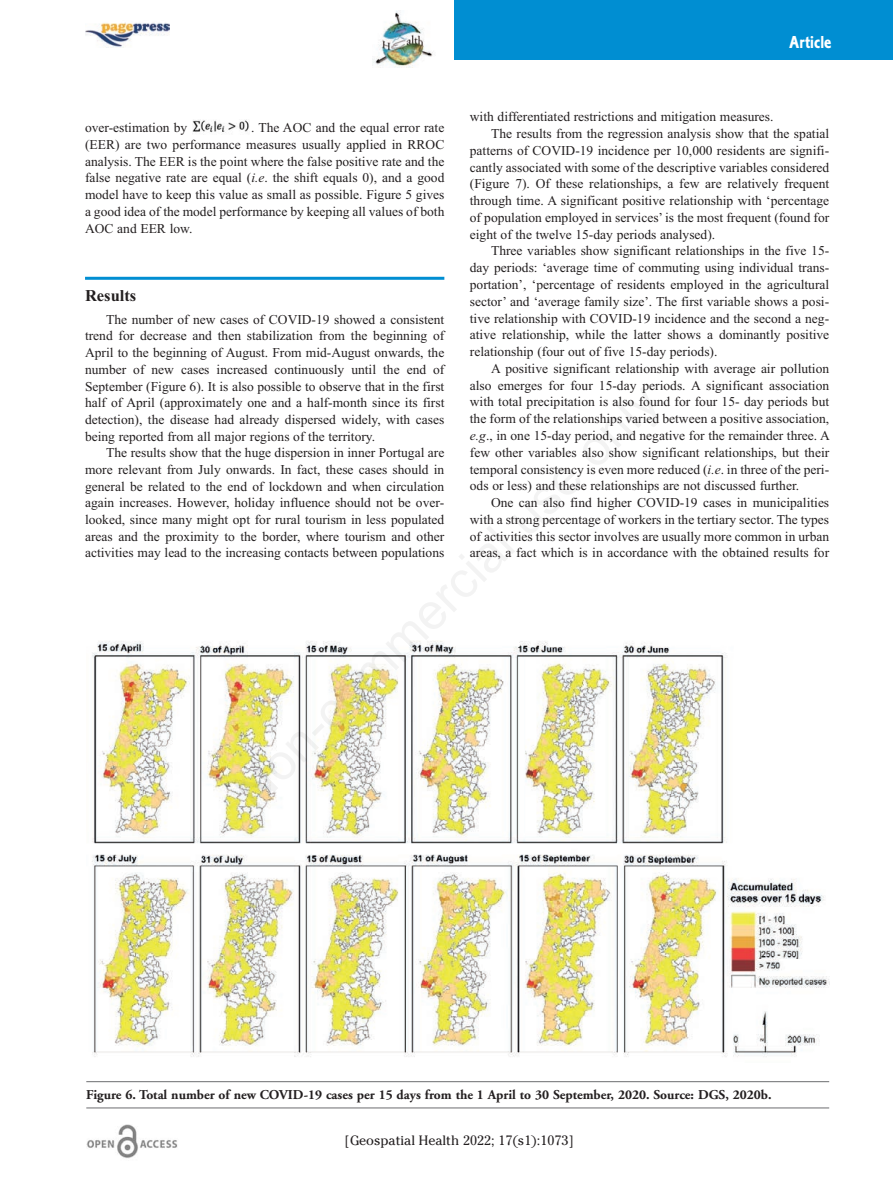
<style>
.page{position:relative;width:893px;height:1191px;background:#fff}
.page>*{position:absolute;margin:0;border:0;box-sizing:border-box;transform-origin:0 0}
.t1{font:18px "Corinthian Bold Condensed Plain";color:#fff}
.t2{font:700 16.5px "Times New Roman";color:#231f20}
.t3{font:13.5px/16.6px "Times New Roman";color:#231f20;text-align:justify}
.t4{font:700 13.5px "Adobe Garamond";color:#231f20}
.t5{font:13.5px "Cheltenham";color:#231f20}
.s1{font-style:italic}
</style>
<div class="page">
<div style="left:454px;top:0;width:439px;height:60px;background:#008ed2"></div>
<img style="left:373px;top:11px;width:60px;height:57px">
<hr style="left:85px;top:277px;width:359px;height:3px;background:#008ed2">
<img style="left:193px;top:120px;width:56px;height:13px">
<img style="left:86px;top:1124px;width:92px;height:35px">
<img style="left:85px;top:22px;width:84px;height:25px">
<hr style="left:86px;top:1081px;width:743px;height:1px;background:#6c6d70">
<hr style="left:86px;top:1107px;width:743px;height:1px;background:#6c6d70">
<img style="left:92px;top:641px;width:738px;height:416px">
<h1 class="t1" style="left:789px;top:36px;width:44px">Article</h1>
<p class="t3" style="left:85px;top:119px;width:361px;text-indent:166px">. The AOC and the equal error rate (EER) are two performance measures usually applied in RROC analysis. The EER is the point where the false positive rate and the false negative rate are equal (<span class="s1">i.e</span>. the shift equals 0), and a good model have to keep this value as small as possible. Figure 5 gives a good idea of the model performance by keeping all values of both AOC and EER low.</p>
<p class="t3" style="left:85px;top:119px;width:104px">over-estimation by</p>
<p class="t2" style="left:85px;top:286px;width:53px">Results</p>
<p class="t3" style="left:85px;top:311px;width:361px;text-indent:21px">The number of new cases of COVID-19 showed a consistent trend for decrease and then stabilization from the beginning of April to the beginning of August. From mid-August onwards, the number of new cases increased continuously until the end of September (Figure 6). It is also possible to observe that in the first half of April (approximately one and a half-month since its first detection), the disease had already dispersed widely, with cases being reported from all major regions of the territory.</p>
<p class="t3" style="left:85px;top:444px;width:361px;text-indent:21px">The results show that the huge dispersion in inner Portugal are more relevant from July onwards. In fact, these cases should in general be related to the end of lockdown and when circulation again increases. However, holiday influence should not be over&shy;looked, since many might opt for rural tourism in less populated areas and the proximity to the border, where tourism and other activities may lead to the increasing contacts between populations</p>
<p class="t3" style="left:470px;top:108px;width:305px">with differentiated restrictions and mitigation measures.</p>
<p class="t3" style="left:491px;top:125px;width:340px">The results from the regression analysis show that the spatial</p>
<p class="t3" style="left:470px;top:142px;width:361px">patterns of COVID-19 incidence per 10,000 residents are signifi-</p>
<p class="t3" style="left:470px;top:159px;width:361px">cantly associated with some of the descriptive variables considered</p>
<p class="t3" style="left:470px;top:175px;width:361px">(Figure 7). Of these relationships, a few are relatively frequent</p>
<p class="t3" style="left:470px;top:192px;width:361px">through time. A significant positive relationship with ‘percentage</p>
<p class="t3" style="left:470px;top:209px;width:361px">of population employed in services’ is the most frequent (found for</p>
<p class="t3" style="left:470px;top:226px;width:247px">eight of the twelve 15-day periods analysed).</p>
<p class="t3" style="left:491px;top:242px;width:340px">Three variables show significant relationships in the five 15-</p>
<p class="t3" style="left:470px;top:259px;width:361px">day periods: ‘average time of commuting using individual trans-</p>
<p class="t3" style="left:470px;top:276px;width:361px">portation’, ‘percentage of residents employed in the agricultural</p>
<p class="t3" style="left:470px;top:293px;width:361px">sector’ and ‘average family size’. The first variable shows a posi-</p>
<p class="t3" style="left:470px;top:309px;width:361px">tive relationship with COVID-19 incidence and the second a neg-</p>
<p class="t3" style="left:470px;top:326px;width:361px">ative relationship, while the latter shows a dominantly positive</p>
<p class="t3" style="left:470px;top:343px;width:249px">relationship (four out of five 15-day periods).</p>
<p class="t3" style="left:491px;top:360px;width:340px">A positive significant relationship with average air pollution</p>
<p class="t3" style="left:470px;top:376px;width:361px">also emerges for four 15-day periods. A significant association</p>
<p class="t3" style="left:470px;top:393px;width:361px">with total precipitation is also found for four 15- day periods but</p>
<p class="t3" style="left:470px;top:410px;width:361px">the form of the relationships varied between a positive association,</p>
<p class="t3" style="left:470px;top:427px;width:362px"><span class="s1">e.g</span>., in one 15-day period, and negative for the remainder three. A</p>
<p class="t3" style="left:470px;top:444px;width:361px">few other variables also show significant relationships, but their</p>
<p class="t3" style="left:470px;top:460px;width:361px">temporal consistency is even more reduced (<span class="s1">i.e</span>. in three of the peri-</p>
<p class="t3" style="left:470px;top:477px;width:331px">ods or less) and these relationships are not discussed further.</p>
<p class="t3" style="left:491px;top:494px;width:340px">One can also find higher COVID-19 cases in municipalities</p>
<p class="t3" style="left:470px;top:511px;width:361px">with a strong percentage of workers in the tertiary sector. The types</p>
<p class="t3" style="left:470px;top:527px;width:361px">of activities this sector involves are usually more common in urban</p>
<p class="t3" style="left:470px;top:544px;width:361px">areas, a fact which is in accordance with the obtained results for</p>
<p class="t4" style="left:86px;top:1089px;width:687px">Figure 6. Total number of new COVID-19 cases per 15 days from the 1 April to 30 September, 2020. Source: DGS, 2020b.</p>
<p class="t5" style="left:345px;top:1132px;width:231px">[Geospatial Health 2022; 17(s1):1073]</p>
</div>
